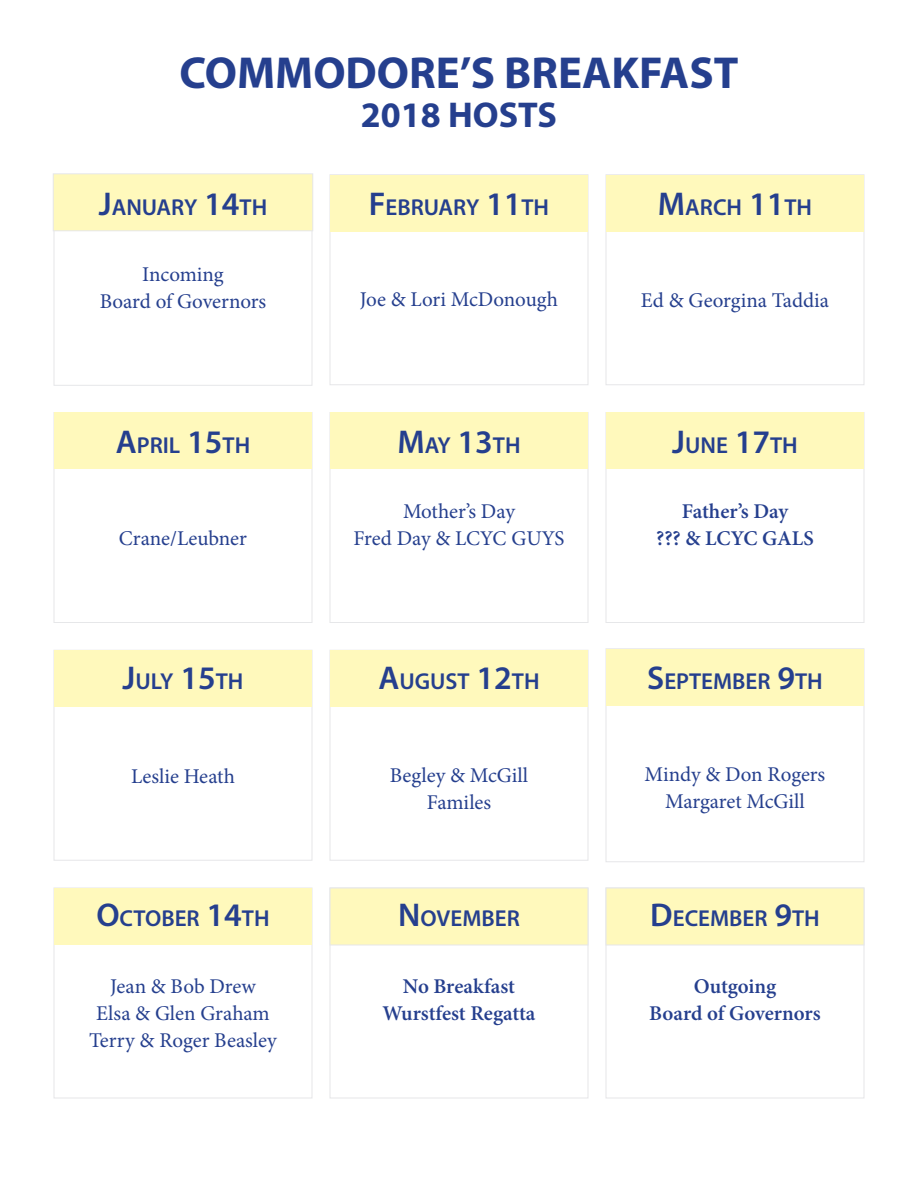
<style>
.page{position:relative;width:918px;height:1188px;background:#fff}
.page>*{position:absolute;margin:0;border:0;box-sizing:border-box;transform-origin:0 0}
.t1{font:700 45px "Myriad Pro";color:#253f8e}
.t2{font:700 36px "Myriad Pro";color:#253f8e}
.t3{font:600 23.1px "Myriad Pro";color:#253f8e}
.t4{font:21px/27px "Minion Pro";color:#253f8e;text-align:center}
.t5{font:600 21px/27px "Minion Pro";letter-spacing:-.005em;color:#253f8e;text-align:center}
.s1{font-size:33px}
</style>
<div class="page">
<div style="left:54px;top:175px;width:258px;height:211px;border:1px solid #e6e7e9"></div>
<div style="left:53px;top:174px;width:260px;height:57px;background:#fff9bc"></div>
<div style="left:53px;top:173px;width:260px;height:58px;border:1px solid #e6e7e9"></div>
<div style="left:330px;top:174px;width:258px;height:211px;border:1px solid #e6e7e9"></div>
<div style="left:330px;top:175px;width:258px;height:57px;background:#fff9bc"></div>
<div style="left:606px;top:174px;width:258px;height:211px;border:1px solid #e6e7e9"></div>
<div style="left:606px;top:175px;width:258px;height:57px;background:#fff9bc"></div>
<div style="left:54px;top:412px;width:258px;height:211px;border:1px solid #e6e7e9"></div>
<div style="left:54px;top:412px;width:258px;height:58px;background:#fff9bc"></div>
<div style="left:330px;top:412px;width:258px;height:211px;border:1px solid #e6e7e9"></div>
<div style="left:330px;top:412px;width:258px;height:58px;background:#fff9bc"></div>
<div style="left:606px;top:412px;width:258px;height:211px;border:1px solid #e6e7e9"></div>
<div style="left:606px;top:412px;width:258px;height:58px;background:#fff9bc"></div>
<div style="left:54px;top:650px;width:258px;height:211px;border:1px solid #e6e7e9"></div>
<div style="left:54px;top:650px;width:258px;height:57px;background:#fff9bc"></div>
<div style="left:330px;top:650px;width:258px;height:211px;border:1px solid #e6e7e9"></div>
<div style="left:330px;top:650px;width:258px;height:57px;background:#fff9bc"></div>
<div style="left:606px;top:648px;width:258px;height:214px;border:1px solid #e6e7e9"></div>
<div style="left:606px;top:649px;width:258px;height:57px;background:#fff9bc"></div>
<div style="left:54px;top:888px;width:258px;height:210px;border:1px solid #e6e7e9"></div>
<div style="left:54px;top:888px;width:258px;height:57px;background:#fff9bc"></div>
<div style="left:330px;top:888px;width:258px;height:210px;border:1px solid #e6e7e9"></div>
<div style="left:330px;top:888px;width:258px;height:57px;background:#fff9bc"></div>
<div style="left:330px;top:888px;width:258px;height:57px;border:1px solid #e6e7e9"></div>
<div style="left:606px;top:888px;width:258px;height:210px;border:1px solid #e6e7e9"></div>
<div style="left:606px;top:888px;width:258px;height:57px;background:#fff9bc"></div>
<div style="left:606px;top:888px;width:258px;height:57px;border:1px solid #e6e7e9"></div>
<h1 class="t1" style="left:180px;top:43px;width:560px">COMMODORE’S BREAKFAST</h1>
<h2 class="t2" style="left:361px;top:91px;width:198px">2018 HOSTS</h2>
<p class="t3" style="left:99px;top:192px;width:170px"><span class="s1">J</span>ANUARY <span class="s1">14</span>TH</p>
<p class="t3" style="left:369px;top:192px;width:182px"><span class="s1">F</span>EBRUARY <span class="s1">11</span>TH</p>
<p class="t3" style="left:658px;top:192px;width:156px"><span class="s1">M</span>ARCH <span class="s1">11</span>TH</p>
<p class="t4" style="left:100px;top:260px;width:168px">Incoming<br>Board of Governors</p>
<p class="t4" style="left:360px;top:286px;width:200px">Joe &amp; Lori McDonough</p>
<p class="t4" style="left:641px;top:287px;width:190px">Ed &amp; Georgina Taddia</p>
<p class="t3" style="left:116px;top:431px;width:136px"><span class="s1">A</span>PRIL <span class="s1">15</span>TH</p>
<p class="t3" style="left:397px;top:431px;width:125px"><span class="s1">M</span>AY <span class="s1">13</span>TH</p>
<p class="t3" style="left:672px;top:431px;width:127px"><span class="s1">J</span>UNE <span class="s1">17</span>TH</p>
<p class="t4" style="left:119px;top:525px;width:130px">Crane/Leubner</p>
<p class="t4" style="left:353px;top:498px;width:213px">Mother’s Day<br>Fred Day &amp; LCYC GUYS</p>
<p class="t5" style="left:656px;top:497px;width:159px">Father’s Day<br>??? &amp; LCYC GALS</p>
<p class="t3" style="left:123px;top:666px;width:122px"><span class="s1">J</span>ULY <span class="s1">15</span>TH</p>
<p class="t3" style="left:378px;top:666px;width:163px"><span class="s1">A</span>UGUST <span class="s1">12</span>TH</p>
<p class="t3" style="left:647px;top:666px;width:177px"><span class="s1">S</span>EPTEMBER <span class="s1">9</span>TH</p>
<p class="t4" style="left:131px;top:762px;width:105px">Leslie Heath</p>
<p class="t4" style="left:390px;top:762px;width:140px">Begley &amp; McGill<br>Familes</p>
<p class="t4" style="left:645px;top:761px;width:182px">Mindy &amp; Don Rogers<br>Margaret McGill</p>
<p class="t3" style="left:96px;top:903px;width:175px"><span class="s1">O</span>CTOBER <span class="s1">14</span>TH</p>
<p class="t3" style="left:398px;top:903px;width:123px"><span class="s1">N</span>OVEMBER</p>
<p class="t3" style="left:650px;top:903px;width:171px"><span class="s1">D</span>ECEMBER <span class="s1">9</span>TH</p>
<p class="t4" style="left:89px;top:973px;width:189px">Jean &amp; Bob Drew<br>Elsa &amp; Glen Graham<br>Terry &amp; Roger Beasley</p>
<p class="t5" style="left:383px;top:973px;width:154px">No Breakfast<br>Wurstfest Regatta</p>
<p class="t5" style="left:649px;top:973px;width:173px">Outgoing<br>Board of Governors</p>
</div>
